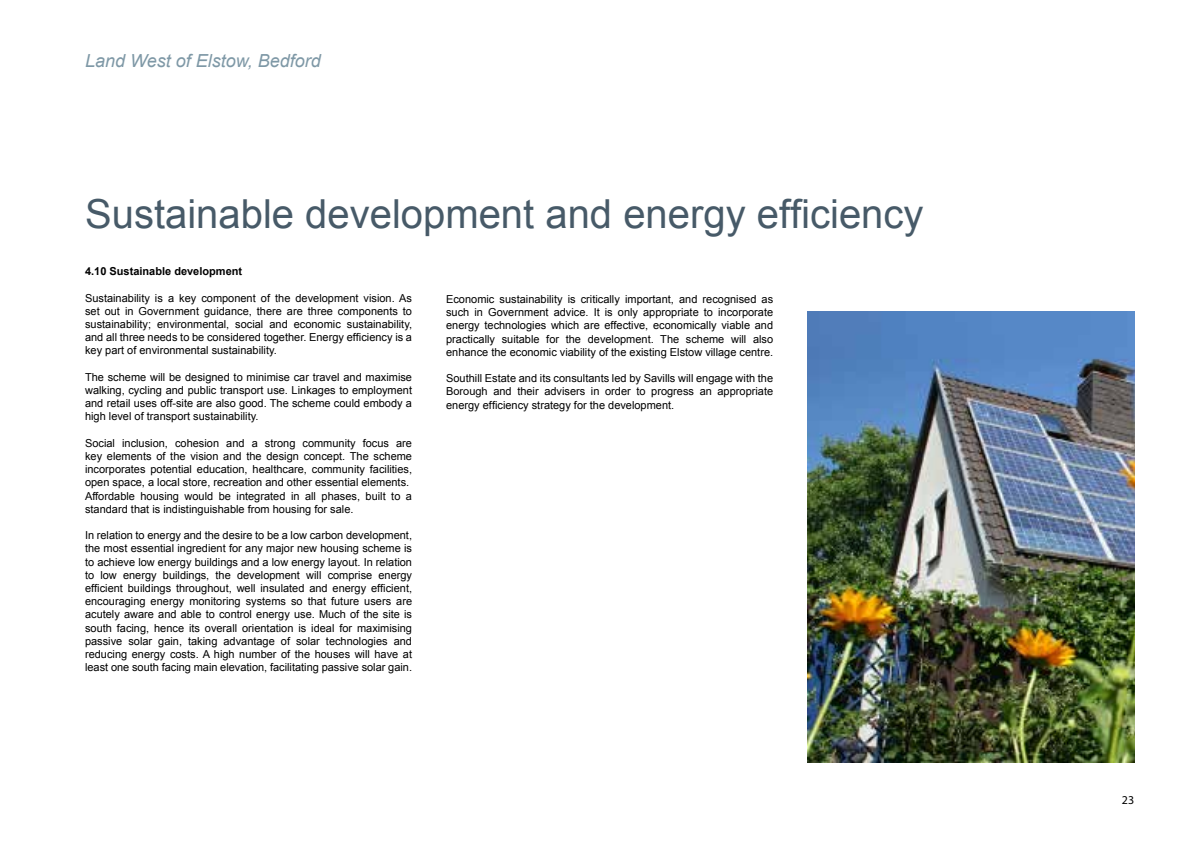
<style>
.page{position:relative;width:1191px;height:842px;background:#fff}
.page>*{position:absolute;margin:0;border:0;box-sizing:border-box;transform-origin:0 0}
.t1{font:40px "Arial";color:#475a68}
.t2{font:italic 18px "Arial";color:#7e98a6}
.t3{font:12px "Myriad Pro";color:#000}
.t4{font:11px/13.2px "Arial";color:#000;text-align:justify}
.t5{font:700 11px "Arial";color:#000}
.s1{font-style:inherit}
</style>
<div class="page">
<img style="left:808px;top:312px;width:326px;height:451px">
<h2 class="t2" style="left:85px;top:49px;width:237px">Land West of Elstow, Bedford</h2>
<h1 class="t1" style="left:85px;top:187px;width:840px">Sustainable development and energy efficiency</h1>
<p class="t5" style="left:85px;top:264px;width:159px">4.10 Sustainable development</p>
<p class="t4" style="left:85px;top:291px;width:328px">Sustainability is a key component of the development vision. As set out in Government guidance, there are three components to sustainability; environmental, social and economic sustainability, and all three needs to be considered together. Energy efficiency is a key part of environmental sustainability.</p>
<p class="t4" style="left:85px;top:370px;width:328px">The scheme will be designed to minimise car travel and maximise walking, cycling and public transport use. Linkages to employment and retail uses off-site are also good. The scheme could embody a high level of transport sustainability.</p>
<p class="t4" style="left:85px;top:436px;width:328px;text-align:left">Social inclusion, cohesion and a strong community focus are key elements of the vision and the design concept. The scheme incorporates potential education, healthcare, community facilities, open space, a local store, recreation and other essential elements.<br>Affordable housing would be integrated in all phases, built to a standard that is indistinguishable from housing for sale.</p>
<p class="t4" style="left:85px;top:529px;width:328px">In relation to energy and the desire to be a low carbon development, the most essential ingredient for any major new housing scheme is to achieve low energy buildings and a low energy layout. In relation to low energy buildings, the development will comprise energy efficient buildings throughout, well insulated and energy efficient, encouraging energy monitoring systems so that future users are acutely aware and able to control energy use. Much of the site is south facing, hence its overall orientation is ideal for maximising passive solar gain, taking advantage of solar technologies and reducing energy costs. A high number of the houses will have at least one south facing main elevation, facilitating passive solar gain.</p>
<p class="t4" style="left:446px;top:293px;width:328px">Economic sustainability is critically important, and recognised as such in Government advice. It is only appropriate to incorporate energy technologies which are effective, economically viable and practically suitable for the development. The scheme will also enhance the economic viability of the existing Elstow village centre.</p>
<p class="t4" style="left:446px;top:372px;width:328px">Southill Estate and its consultants led by Savills will engage with the <span class="s1">Borough</span> and their advisers in order to progress an appropriate energy efficiency strategy for the development.</p>
<p class="t3" style="left:1122px;top:793px;width:14px">23</p>
</div>
